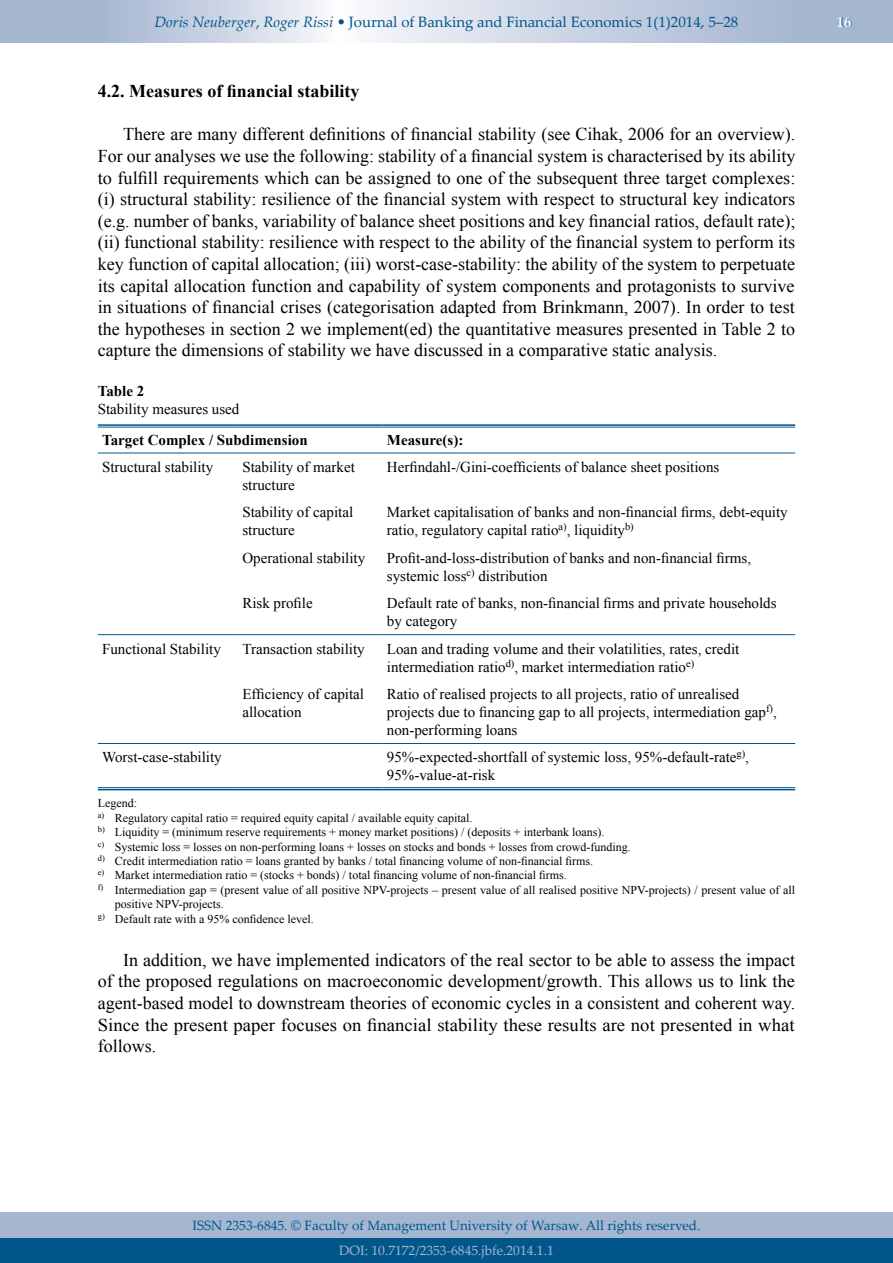
<style>
.page{position:relative;width:893px;height:1263px;background:#fff}
.page>*{position:absolute;margin:0;border:0;box-sizing:border-box;transform-origin:0 0}
.t1{font:18px/21.6px "Times New Roman";color:#000;text-align:justify}
.t2{font:700 18px "Times New Roman";color:#000}
.t3{font:15px/18px "Times New Roman";color:#000}
.t4{font:15px "Palatino Linotype";color:#00568b}
.t5{font:700 15px "Times New Roman";color:#000}
.t6{font:700 15px "Palatino Linotype";color:#fff}
.t7{font:13.5px "Palatino Linotype";color:#00568b}
.t8{font:13.5px "Palatino Linotype";color:#a5b6d1}
.t9{font:12px "Times New Roman";color:#000}
.s1{font-style:italic}
</style>
<div class="page">
<div style="left:795px;top:0;width:98px;height:43px;background:#a5b6d1"></div>
<svg style="left:98px;top:0;width:697px;height:43px;background:#cdd6e5"></svg>
<div style="left:0;top:1237px;width:893px;height:26px;background:#00568b"></div>
<div style="left:0;top:1212px;width:893px;height:25px;background:#a5b6d1"></div>
<div style="left:0;top:0;width:98px;height:43px;background:#a5b6d1"></div>
<hr style="left:98px;top:424px;width:140px;height:2px;background:#00568b">
<hr style="left:98px;top:427px;width:140px;height:1px;background:#00568b">
<hr style="left:238px;top:424px;width:145px;height:2px;background:#00568b">
<hr style="left:238px;top:427px;width:145px;height:1px;background:#00568b">
<hr style="left:383px;top:424px;width:412px;height:2px;background:#00568b">
<hr style="left:383px;top:427px;width:412px;height:1px;background:#00568b">
<hr style="left:98px;top:453px;width:140px;height:1px;background:#00568b">
<hr style="left:238px;top:453px;width:145px;height:1px;background:#00568b">
<hr style="left:383px;top:453px;width:412px;height:1px;background:#00568b">
<hr style="left:98px;top:634px;width:140px;height:1px;background:#00568b">
<hr style="left:238px;top:634px;width:145px;height:1px;background:#00568b">
<hr style="left:383px;top:634px;width:412px;height:1px;background:#00568b">
<hr style="left:98px;top:743px;width:140px;height:1px;background:#00568b">
<hr style="left:238px;top:743px;width:145px;height:1px;background:#00568b">
<hr style="left:383px;top:743px;width:412px;height:1px;background:#00568b">
<hr style="left:98px;top:787px;width:140px;height:1px;background:#00568b">
<hr style="left:98px;top:789px;width:140px;height:1px;background:#00568b">
<hr style="left:238px;top:787px;width:145px;height:1px;background:#00568b">
<hr style="left:238px;top:789px;width:145px;height:1px;background:#00568b">
<hr style="left:383px;top:787px;width:412px;height:1px;background:#00568b">
<hr style="left:383px;top:789px;width:412px;height:1px;background:#00568b">
<p class="t4" style="left:155px;top:11px;width:585px"><span class="s1">Doris Neuberger</span>, <span class="s1">Roger Rissi</span> • Journal of Banking and Financial Economics 1(1)2014, 5–28</p>
<p class="t2" style="left:98px;top:79px;width:263px">4.2. Measures of financial stability</p>
<p class="t1" style="left:98px;top:123px;width:699px;text-indent:26px">There are many different definitions of financial stability (see Cihak, 2006 for an overview).<br>For our analyses we use the following: stability of a financial system is characterised by its ability to fulfill requirements which can be assigned to one of the subsequent three target complexes: (i) structural stability: resilience of the financial system with respect to structural key indicators (e.g. number of banks, variability of balance sheet positions and key financial ratios, default rate); (ii) functional stability: resilience with respect to the ability of the financial system to perform its key function of capital allocation; (iii) worst-case-stability: the ability of the system to perpetuate its capital allocation function and capability of system components and protagonists to survive in situations of financial crises (categorisation adapted from Brinkmann, 2007). In order to test the hypotheses in section 2 we implement(ed) the quantitative measures presented in Table 2 to capture the dimensions of stability we have discussed in a comparative static analysis.</p>
<p class="t5" style="left:98px;top:381px;width:48px">Table 2</p>
<p class="t3" style="left:98px;top:400px;width:143px">Stability measures used</p>
<p class="t5" style="left:102px;top:429px;width:207px">Target Complex / Subdimension</p>
<p class="t5" style="left:387px;top:429px;width:78px">Measure(s):</p>
<p class="t3" style="left:102px;top:458px;width:113px">Structural stability</p>
<p class="t3" style="left:242px;top:458px;width:114px">Stability of market structure</p>
<p class="t3" style="left:387px;top:458px;width:334px">Herfindahl-/Gini-coefficients of balance sheet positions</p>
<p class="t3" style="left:242px;top:503px;width:112px">Stability of capital structure</p>
<p class="t3" style="left:387px;top:503px;width:402px">Market capitalisation of banks and non-financial firms, debt-equity ratio, regulatory capital ratio<sup>a)</sup>, liquidity<sup>b)</sup></p>
<p class="t3" style="left:242px;top:548px;width:124px">Operational stability</p>
<p class="t3" style="left:387px;top:548px;width:366px">Profit-and-loss-distribution of banks and non-financial firms, systemic loss<sup>c)</sup> distribution</p>
<p class="t3" style="left:242px;top:594px;width:72px">Risk profile</p>
<p class="t3" style="left:387px;top:594px;width:391px">Default rate of banks, non-financial firms and private households by category</p>
<p class="t3" style="left:102px;top:639px;width:120px">Functional Stability</p>
<p class="t3" style="left:242px;top:639px;width:124px">Transaction stability</p>
<p class="t3" style="left:387px;top:639px;width:354px">Loan and trading volume and their volatilities, rates, credit intermediation ratio<sup>d)</sup>, market intermediation ratio<sup>e)</sup></p>
<p class="t3" style="left:242px;top:685px;width:123px">Efficiency of capital allocation</p>
<p class="t3" style="left:387px;top:685px;width:391px">Ratio of realised projects to all projects, ratio of unrealised projects due to financing gap to all projects, intermediation gap<sup>f)</sup>, non‑performing loans</p>
<p class="t3" style="left:102px;top:748px;width:121px">Worst-case-stability</p>
<p class="t3" style="left:387px;top:748px;width:363px">95%-expected-shortfall of systemic loss, 95%-default-rate<sup>g)</sup>,<br>95%-value-at-risk</p>
<p class="t9" style="left:98px;top:795px;width:41px">Legend:</p>
<p class="t9" style="left:98px;top:810px;width:376px"><sup>a)</sup> Regulatory capital ratio = required equity capital / available equity capital.</p>
<p class="t9" style="left:98px;top:824px;width:508px"><sup>b)</sup> Liquidity = (minimum reserve requirements + money market positions) / (deposits + interbank loans).</p>
<p class="t9" style="left:98px;top:838px;width:534px"><sup>c)</sup> Systemic loss = losses on non-performing loans + losses on stocks and bonds + losses from crowd-funding.</p>
<p class="t9" style="left:98px;top:853px;width:497px"><sup>d)</sup> Credit intermediation ratio = loans granted by banks / total financing volume of non-financial firms.</p>
<p class="t9" style="left:98px;top:867px;width:471px"><sup>e)</sup> Market intermediation ratio = (stocks + bonds) / total financing volume of non-financial firms.</p>
<p class="t9" style="left:98px;top:882px;width:699px"><sup>f)</sup> Intermediation gap = (present value of all positive NPV-projects – present value of all realised positive NPV-projects) / present value of all</p>
<p class="t9" style="left:115px;top:896px;width:110px">positive NPV-projects.</p>
<p class="t9" style="left:98px;top:910px;width:217px"><sup>g)</sup> Default rate with a 95% confidence level.</p>
<p class="t1" style="left:98px;top:949px;width:699px;text-indent:26px">In addition, we have implemented indicators of the real sector to be able to assess the impact of the proposed regulations on macroeconomic development/growth. This allows us to link the agent-based model to downstream theories of economic cycles in a consistent and coherent way.<br>Since the present paper focuses on financial stability these results are not presented in what follows.</p>
<p class="t6" style="left:837px;top:11px;width:16px">16</p>
<p class="t7" style="left:192px;top:1215px;width:509px">ISSN 2353-6845. © Faculty of Management University of Warsaw. All rights reserved.</p>
<p class="t8" style="left:339px;top:1241px;width:216px">DOI: 10.7172/2353-6845.jbfe.2014.1.1</p>
</div>
